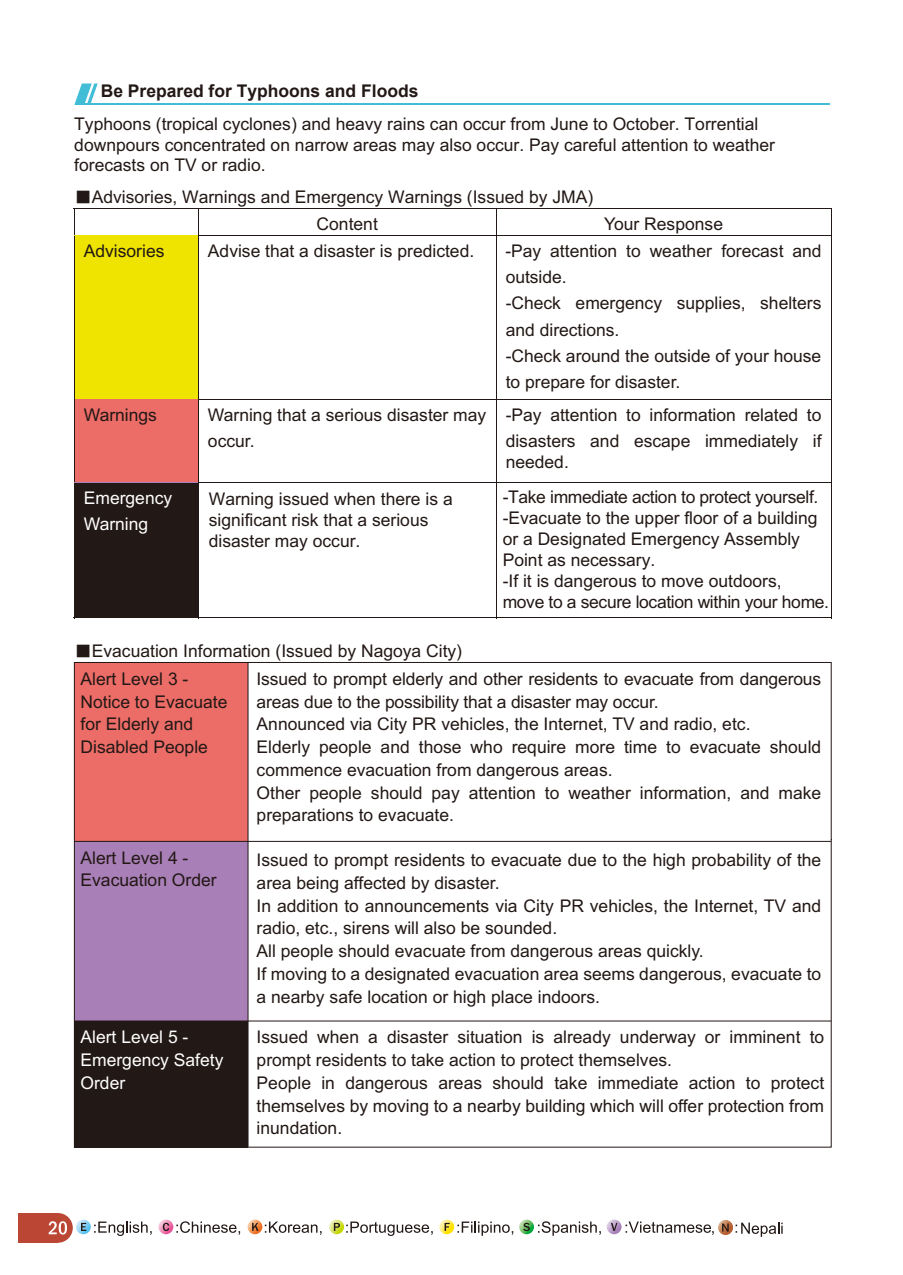
<style>
.page{position:relative;width:903px;height:1275px;background:#fff}
.page>*{position:absolute;margin:0;border:0;box-sizing:border-box;transform-origin:0 0}
.t1{font:17.5px/22.8px "Arial";color:#221815}
.t2{font:17.5px/22.8px "Arial";color:#fff}
.t3{font:700 17.5px "Arial";color:#221815}
.s1{font-family:"MS P Gothic"}
</style>
<div class="page">
<svg style="left:718px;top:1220px;width:15px;height:15px"></svg>
<svg style="left:722px;top:1223px;width:7px;height:8px"></svg>
<svg style="left:94px;top:1221px;width:58px;height:15px"></svg>
<svg style="left:176px;top:1221px;width:64px;height:14px"></svg>
<svg style="left:265px;top:1221px;width:56px;height:14px"></svg>
<svg style="left:346px;top:1221px;width:87px;height:15px"></svg>
<svg style="left:457px;top:1221px;width:56px;height:15px"></svg>
<svg style="left:538px;top:1221px;width:63px;height:15px"></svg>
<svg style="left:625px;top:1221px;width:89px;height:14px"></svg>
<svg style="left:76px;top:1219px;width:15px;height:15px"></svg>
<svg style="left:81px;top:1223px;width:5px;height:8px"></svg>
<svg style="left:158px;top:1219px;width:15px;height:15px"></svg>
<svg style="left:163px;top:1223px;width:6px;height:8px"></svg>
<svg style="left:247px;top:1219px;width:15px;height:15px"></svg>
<svg style="left:252px;top:1223px;width:6px;height:8px"></svg>
<svg style="left:329px;top:1219px;width:15px;height:15px"></svg>
<svg style="left:334px;top:1223px;width:6px;height:8px"></svg>
<svg style="left:519px;top:1219px;width:15px;height:15px"></svg>
<svg style="left:523px;top:1223px;width:7px;height:8px"></svg>
<svg style="left:439px;top:1219px;width:15px;height:15px"></svg>
<svg style="left:444px;top:1223px;width:6px;height:8px"></svg>
<svg style="left:607px;top:1219px;width:14px;height:15px"></svg>
<svg style="left:611px;top:1223px;width:6px;height:8px"></svg>
<svg style="left:735px;top:1223px;width:47px;height:14px"></svg>
<div style="left:18px;top:1213px;width:40px;height:30px;background:#ba4633"></div>
<div style="left:43px;top:1213px;width:30px;height:30px;background:#ba4633;border-radius:50%"></div>
<svg style="left:49px;top:1221px;width:18px;height:13px"></svg>
<div style="left:74px;top:662px;width:174px;height:180px;background:#ec6c67"></div>
<div style="left:74px;top:841px;width:174px;height:179px;background:#a97fb7"></div>
<div style="left:74px;top:1021px;width:174px;height:126px;background:#221815"></div>
<hr style="left:74px;top:208px;width:124px;height:1px;background:#221815">
<hr style="left:199px;top:208px;width:297px;height:1px;background:#221815">
<hr style="left:497px;top:208px;width:334px;height:1px;background:#221815">
<div style="left:75px;top:236px;width:123px;height:163px;background:#efe300"></div>
<svg style="left:74px;top:209px;width:1px;height:27px"></svg>
<hr style="left:75px;top:235px;width:123px;height:1px;background:#221815">
<svg style="left:198px;top:208px;width:1px;height:28px"></svg>
<hr style="left:199px;top:235px;width:297px;height:1px;background:#221815">
<svg style="left:496px;top:208px;width:1px;height:28px"></svg>
<hr style="left:497px;top:235px;width:334px;height:1px;background:#221815">
<svg style="left:831px;top:208px;width:1px;height:28px"></svg>
<hr style="left:74px;top:236px;width:1px;height:163px;background:#221815">
<hr style="left:198px;top:236px;width:1px;height:163px;background:#221815">
<hr style="left:496px;top:236px;width:1px;height:163px;background:#221815">
<hr style="left:831px;top:236px;width:1px;height:163px;background:#221815">
<div style="left:75px;top:400px;width:123px;height:82px;background:#ec6c67"></div>
<hr style="left:75px;top:399px;width:123px;height:1px;background:#221815">
<hr style="left:199px;top:399px;width:297px;height:1px;background:#221815">
<hr style="left:497px;top:399px;width:334px;height:1px;background:#221815">
<hr style="left:74px;top:400px;width:1px;height:82px;background:#221815">
<hr style="left:198px;top:400px;width:1px;height:82px;background:#221815">
<hr style="left:496px;top:400px;width:1px;height:82px;background:#221815">
<hr style="left:831px;top:400px;width:1px;height:82px;background:#221815">
<div style="left:75px;top:483px;width:123px;height:134px;background:#221815"></div>
<hr style="left:75px;top:482px;width:123px;height:1px;background:#221815">
<hr style="left:199px;top:482px;width:297px;height:1px;background:#221815">
<hr style="left:497px;top:482px;width:334px;height:1px;background:#221815">
<hr style="left:74px;top:483px;width:1px;height:135px;background:#221815">
<hr style="left:74px;top:617px;width:124px;height:1px;background:#221815">
<hr style="left:198px;top:483px;width:1px;height:135px;background:#221815">
<hr style="left:199px;top:617px;width:297px;height:1px;background:#221815">
<hr style="left:496px;top:483px;width:1px;height:135px;background:#221815">
<hr style="left:497px;top:617px;width:334px;height:1px;background:#221815">
<hr style="left:831px;top:483px;width:1px;height:135px;background:#221815">
<svg style="left:74px;top:83px;width:24px;height:22px"></svg>
<hr style="left:76px;top:103px;width:754px;height:2px;background:#42bdd7">
<hr style="left:74px;top:841px;width:757px;height:1px;background:#221815">
<hr style="left:74px;top:1021px;width:757px;height:1px;background:#221815">
<hr style="left:248px;top:662px;width:1px;height:485px;background:#221815">
<p class="t3" style="left:101px;top:80px;width:319px">Be Prepared for Typhoons and Floods</p>
<p class="t1" style="left:74px;top:113px;width:702px;line-height:21px">Typhoons (tropical cyclones) and heavy rains can occur from June to October. Torrential downpours concentrated on narrow areas may also occur. Pay careful attention to weather forecasts on TV or radio.</p>
<p class="t1" style="left:317px;top:183px;width:278px;line-height:27.1px;text-indent:-242px"><span class="s1">■</span>Advisories, Warnings and Emergency Warnings (Issued by JMA)<br>Content</p>
<p class="t1" style="left:604px;top:212px;width:121px">Your Response</p>
<p class="t1" style="left:84px;top:239px;width:82px">Advisories</p>
<p class="t1" style="left:208px;top:239px;width:268px">Advise that a disaster is predicted.</p>
<p class="t1" style="left:505px;top:238px;width:318px;line-height:26.2px">-Pay attention to weather forecast and outside.<br>-Check emergency supplies, shelters and directions.<br>-Check around the outside of your house to prepare for disaster.</p>
<p class="t1" style="left:84px;top:403px;width:75px">Warnings</p>
<p class="t1" style="left:208px;top:401px;width:280px;line-height:26.2px">Warning that a serious disaster may occur.</p>
<p class="t1" style="left:506px;top:401px;width:317px;line-height:26.2px">-Pay attention to information related to disasters and escape immediately if</p>
<p class="t1" style="left:506px;top:450px;width:65px">needed.</p>
<p class="t2" style="left:84px;top:484px;width:90px;line-height:26.2px">Emergency<br>Warning</p>
<p class="t1" style="left:503px;top:486px;width:328px;line-height:21px">-Take immediate action to protect yourself. -Evacuate to the upper floor of a building or a Designated Emergency Assembly Point as necessary.<br>-If it is dangerous to move outdoors,<br>move to a secure location within your home.</p>
<p class="t1" style="left:209px;top:488px;width:245px;line-height:21px">Warning issued when there is a significant risk that a serious disaster may occur.</p>
<p class="t1" style="left:74px;top:639px;width:389px"><span class="s1">■</span>Evacuation Information (Issued by Nagoya City)</p>
<p class="t1" style="left:80px;top:667px;width:148px">Alert Level 3 -<br>Notice to Evacuate for Elderly and<br>Disabled People</p>
<p class="t1" style="left:257px;top:667px;width:566px">Issued to prompt elderly and other residents to evacuate from dangerous areas due to the possibility that a disaster may occur.<br>Announced via City PR vehicles, the Internet, TV and radio, etc.<br>Elderly people and those who require more time to evacuate should commence evacuation from dangerous areas.<br>Other people should pay attention to weather information, and make preparations to evacuate.</p>
<p class="t1" style="left:80px;top:846px;width:138px">Alert Level 4 -<br>Evacuation Order</p>
<p class="t1" style="left:257px;top:848px;width:566px">Issued to prompt residents to evacuate due to the high probability of the area being affected by disaster.<br>In addition to announcements via City PR vehicles, the Internet, TV and radio, etc., sirens will also be sounded.<br>All people should evacuate from dangerous areas quickly.<br>If moving to a designated evacuation area seems dangerous, evacuate to a nearby safe location or high place indoors.</p>
<p class="t2" style="left:80px;top:1026px;width:144px">Alert Level 5 -<br>Emergency Safety<br>Order</p>
<p class="t1" style="left:257px;top:1026px;width:569px">Issued when a disaster situation is already underway or imminent to prompt residents to take action to protect themselves.<br>People in dangerous areas should take immediate action to protect themselves by moving to a nearby building which will offer protection from inundation.</p>
</div>
